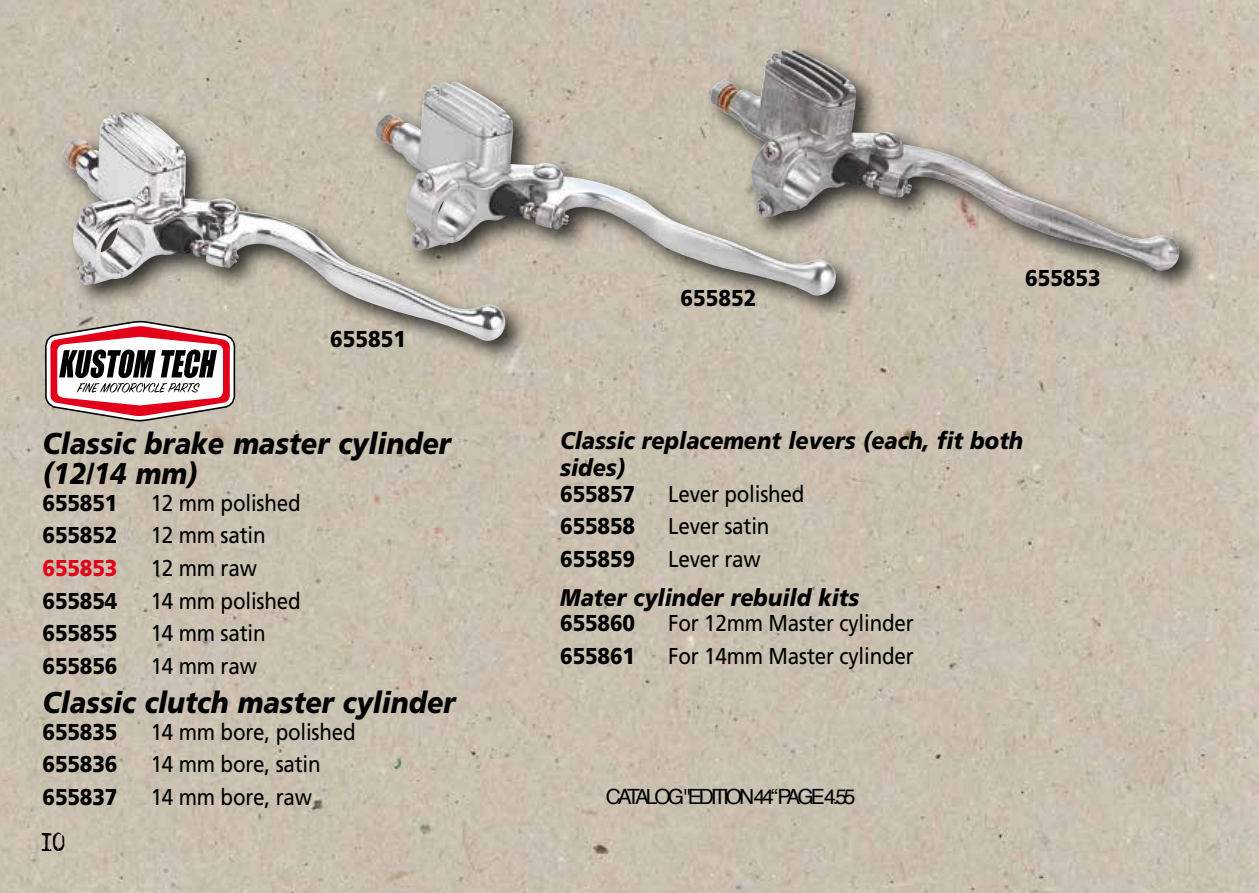
<style>
.page{position:relative;width:1259px;height:893px;background:#c9c0af}
.page>*{position:absolute;margin:0;border:0;box-sizing:border-box;transform-origin:0 0}
.t1{font:italic 900 30px/30px "Frutiger";color:#000;scale:.9 1}
.t2{font:italic 900 24px/27px "Frutiger";color:#000;scale:.9 1}
.t3{font:23.1px "Frutiger";letter-spacing:-.01em;color:#000;scale:.9 1}
.t4{font:900 23.1px "Frutiger";letter-spacing:-.01em;color:#000;scale:.9 1}
.t5{font:900 23.1px "Frutiger";letter-spacing:-.01em;color:#e2001a;scale:.9 1}
.t6{font:21px "Helvetica";letter-spacing:-.15em;color:#000}
.t7{font:21px "Oldtypewriter";color:#000;scale:.9 1}
</style>
<div class="page">
<div style="left:56px;top:43px;width:1147px;height:322px;background:#000;opacity:.75"></div>
<img style="left:376px;top:49px;width:806px;height:225px">
<svg style="left:43px;top:314px;width:194px;height:110px"></svg>
<p class="t4" style="left:330px;top:325px;width:86px">655851</p>
<p class="t1" style="left:43px;top:428px;width:455px">Classic brake master cylinder (12/14 mm)</p>
<p class="t4" style="left:43px;top:489px;width:85px">655851</p>
<p class="t3" style="left:151px;top:489px;width:168px">12 mm polished</p>
<p class="t4" style="left:43px;top:521px;width:85px">655852</p>
<p class="t3" style="left:151px;top:522px;width:129px">12 mm satin</p>
<p class="t5" style="left:43px;top:554px;width:85px">655853</p>
<p class="t3" style="left:151px;top:554px;width:120px">12 mm raw</p>
<p class="t4" style="left:43px;top:587px;width:85px">655854</p>
<p class="t3" style="left:151px;top:587px;width:168px">14 mm polished</p>
<p class="t4" style="left:43px;top:619px;width:85px">655855</p>
<p class="t3" style="left:151px;top:620px;width:129px">14 mm satin</p>
<p class="t4" style="left:43px;top:652px;width:85px">655856</p>
<p class="t3" style="left:151px;top:652px;width:120px">14 mm raw</p>
<p class="t1" style="left:43px;top:687px;width:460px">Classic clutch master cylinder</p>
<p class="t4" style="left:43px;top:718px;width:85px">655835</p>
<p class="t3" style="left:151px;top:718px;width:229px">14 mm bore, polished</p>
<p class="t4" style="left:43px;top:750px;width:85px">655836</p>
<p class="t3" style="left:151px;top:751px;width:190px">14 mm bore, satin</p>
<p class="t4" style="left:43px;top:783px;width:85px">655837</p>
<p class="t3" style="left:151px;top:783px;width:181px">14 mm bore, raw</p>
<p class="t7" style="left:42px;top:829px;width:27px">10</p>
<p class="t4" style="left:680px;top:284px;width:86px">655852</p>
<p class="t4" style="left:1025px;top:264px;width:86px">655853</p>
<p class="t2" style="left:560px;top:427px;width:516px">Classic replacement levers (each, fit both sides)</p>
<p class="t4" style="left:560px;top:480px;width:85px">655857</p>
<p class="t3" style="left:668px;top:480px;width:153px">Lever polished</p>
<p class="t4" style="left:560px;top:512px;width:85px">655858</p>
<p class="t3" style="left:668px;top:513px;width:114px">Lever satin</p>
<p class="t4" style="left:560px;top:545px;width:85px">655859</p>
<p class="t3" style="left:668px;top:545px;width:104px">Lever raw</p>
<p class="t2" style="left:560px;top:584px;width:334px">Mater cylinder rebuild kits</p>
<p class="t4" style="left:560px;top:609px;width:85px">655860</p>
<p class="t3" style="left:668px;top:610px;width:274px">For 12mm Master cylinder</p>
<p class="t4" style="left:560px;top:642px;width:85px">655861</p>
<p class="t3" style="left:668px;top:642px;width:274px">For 14mm Master cylinder</p>
<p class="t6" style="left:605px;top:778px;width:251px">CATALOG "EDITION 44“PAGE 4.55</p>
</div>
